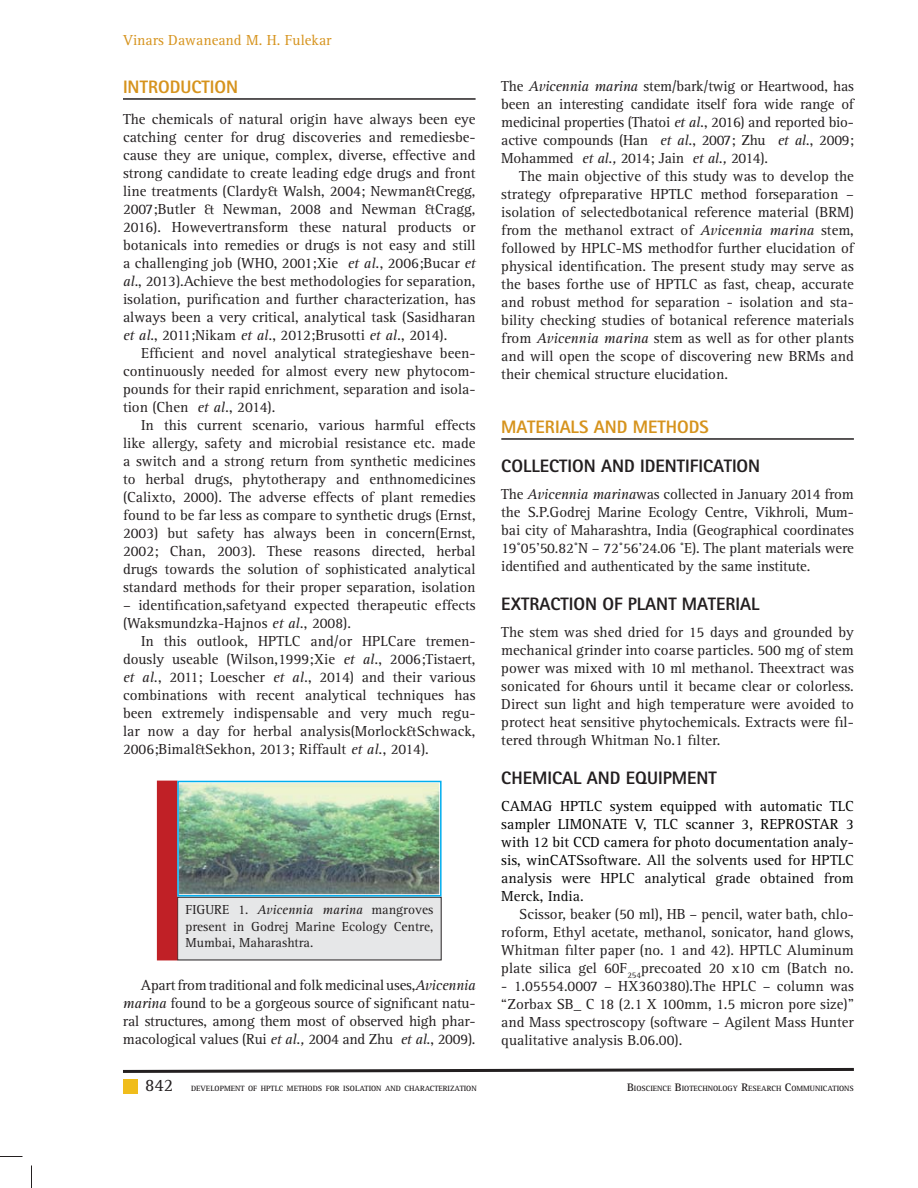
<style>
.page{position:relative;width:918px;height:1188px;background:#fff}
.page>*{position:absolute;margin:0;border:0;box-sizing:border-box;transform-origin:0 0}
.t1{font:800 18px "Rotis Sans Serif Std";color:#231f20}
.t2{font:800 18px "Rotis Sans Serif Std";color:#d6931d}
.t3{font:18px "Rotis Serif Std";color:#231f20}
.t4{font:15px/18px "Rotis Serif Std";color:#231f20;text-align:justify}
.t5{font:15px/18px "Rotis Serif Std";color:#000;text-align:justify}
.t6{font:15px "Rotis Serif Std";color:#d6931d}
.t7{font:13.5px/16.5px "Rotis Serif Std";color:#231f20;text-align:justify}
.t8{font:700 7.8px "Rotis Serif Std";color:#231f20}
.s1{font-style:italic}
.s2{color:#090909}
.s3{font-size:11.25px}
</style>
<div class="page">
<svg style="left:123px;top:1067px;width:731px;height:6px"></svg>
<div style="left:123px;top:1079px;width:15px;height:15px;background:#f0bd1b"></div>
<hr style="left:123px;top:98px;width:353px;height:2px;background:#231f20">
<hr style="left:501px;top:438px;width:353px;height:2px;background:#231f20">
<div style="left:178px;top:897px;width:263px;height:63px;background:#e6e7e8"></div>
<div style="left:177px;top:897px;width:265px;height:63px;border:1px solid #231f20"></div>
<div style="left:157px;top:781px;width:20px;height:179px;background:#c02026"></div>
<img style="left:180px;top:784px;width:259px;height:110px">
<div style="left:177px;top:781px;width:265px;height:116px;border:2px solid #00aeef"></div>
<svg style="left:0;top:1156px;width:22px;height:1px"></svg>
<svg style="left:31px;top:1166px;width:1px;height:22px"></svg>
<p class="t6" style="left:123px;top:34px;width:210px">Vinars Dawaneand M. H. Fulekar</p>
<p class="t2" style="left:123px;top:80px;width:117px">INTRODUCTION</p>
<p class="t4" style="left:123px;top:112px;width:354px">The chemicals of natural origin have always been eye catching center for drug discoveries and remediesbe&shy;cause they are unique, complex, diverse, effective and strong candidate to create leading edge drugs and front line treatments (Clardy&amp; Walsh, 2004; Newman&amp;Cregg, 2007;Butler &amp; Newman, 2008 and Newman &amp;Cragg, 2016). Howevertransform these natural products or botanicals into remedies or drugs is not easy and still a challenging job (WHO, 2001;Xie <span class="s1">et al.</span>, 2006;Bucar <span class="s1">et al</span>., 2013).Achieve the best methodologies for separation, isolation, purification and further characterization, has always been a very critical, analytical task (Sasidharan <span class="s1">et al</span>., 2011;Nikam <span class="s1">et al.</span>, 2012;Brusotti <span class="s1">et al.</span>, 2014).</p>
<p class="t4" style="left:123px;top:346px;width:354px;text-indent:18px">Efficient and novel analytical strategieshave been&shy;continuously needed for almost every new phytocom&shy;pounds for their rapid enrichment, separation and isola&shy;tion (Chen <span class="s1">et al.</span>, 2014).</p>
<p class="t4" style="left:123px;top:418px;width:354px;text-indent:18px">In this current scenario, various harmful effects like allergy, safety and microbial resistance etc. made a switch and a strong return from synthetic medicines to herbal drugs, phytotherapy and enthnomedicines (Calixto, 2000). The adverse effects of plant remedies found to be far less as compare to synthetic drugs (Ernst, 2003) but safety has always been in concern(Ernst, 2002; Chan, 2003). These reasons directed, herbal drugs towards the solution of sophisticated analytical standard methods for their proper separation, isolation</p>
<p class="t4" style="left:123px;top:598px;width:354px">– identification,safetyand expected therapeutic effects (Waksmundzka-Hajnos <span class="s1">et al.</span>, 2008).</p>
<p class="t4" style="left:123px;top:634px;width:354px;text-indent:18px">In this outlook, HPTLC and/or HPLCare tremen&shy;dously useable (Wilson,1999;Xie <span class="s1">et al.</span>, 2006;Tistaert, <span class="s1">et al.</span>, 2011; Loescher <span class="s1">et al.</span>, 2014) and their various combinations with recent analytical techniques has been extremely indispensable and very much regu&shy;lar now a day for herbal analysis(Morlock&amp;Schwack, 2006;Bimal&amp;Sekhon, 2013; Riffault <span class="s1">et al.</span>, 2014).</p>
<p class="t7" style="left:186px;top:903px;width:249px">FIGURE 1. <span class="s1">Avicennia marina</span> mangroves present in Godrej Marine Ecology Centre, Mumbai, Maharashtra.</p>
<p class="t4" style="left:123px;top:977px;width:354px;text-indent:18px">Apart from traditional and folk medicinal uses,<span class="s1">Avicennia marina</span> found to be a gorgeous source of significant natu&shy;ral structures, among them most of observed high phar&shy;macological values (Rui <span class="s1">et al.,</span> 2004 and Zhu <span class="s1">et al.</span>, 2009).</p>
<p class="t4" style="left:501px;top:78px;width:354px">The <span class="s1">Avicennia marina</span> stem/bark/twig or Heartwood, has been an interesting candidate itself fora wide range of medicinal properties (Thatoi <span class="s1">et al.</span>, 2016) and reported bio&shy;active compounds (Han <span class="s1">et al.</span>, 2007; Zhu <span class="s1">et al.</span>, 2009; Mohammed <span class="s1">et al.,</span> 2014; Jain <span class="s1">et al.,</span> 2014).</p>
<p class="t4" style="left:501px;top:168px;width:354px;text-indent:18px">The main objective of this study was to develop the strategy ofpreparative HPTLC method forseparation – isolation of selectedbotanical reference material (BRM) from the methanol extract of <span class="s1">Avicennia marina</span> stem, followed by HPLC-MS methodfor further elucidation of physical identification. The present study may serve as the bases forthe use of HPTLC as fast, cheap, accurate and robust method for separation - isolation and sta&shy;bility checking studies of botanical reference materials from <span class="s1">Avicennia marina</span> stem as well as for other plants and will open the scope of discovering new BRMs and their chemical structure elucidation.</p>
<p class="t2" style="left:501px;top:420px;width:209px">MATERIALS AND METHODS</p>
<p class="t1" style="left:501px;top:459px;width:261px">COLLECTION AND IDENTIFICATION</p>
<p class="t4" style="left:501px;top:486px;width:354px">The <span class="s1">Avicennia marina</span>was collected in January 2014 from the S.P.Godrej Marine Ecology Centre, Vikhroli, Mum&shy;bai city of Maharashtra, India (Geographical coordinates 19˚05’50.82˚N – 72˚56’24.06 ˚E). The plant materials were identified and authenticated by the same institute.</p>
<p class="t1" style="left:501px;top:597px;width:260px">EXTRACTION OF PLANT MATERIAL</p>
<p class="t4" style="left:501px;top:624px;width:354px">The stem was shed dried for 15 days and grounded by mechanical grinder into coarse particles. 500 mg of stem power was mixed with 10 ml methanol. Theextract was sonicated for 6hours until it became clear or colorless.<br>Direct sun light and high temperature were avoided to protect heat sensitive phytochemicals. Extracts were fil&shy;tered through Whitman No.1 filter.</p>
<p class="t1" style="left:501px;top:771px;width:217px">CHEMICAL AND EQUIPMENT</p>
<p class="t5" style="left:501px;top:798px;width:354px">CAMAG HPTLC system equipped with automatic TLC sampler LIMONATE V, TLC scanner 3, REPROSTAR 3 with 12 bit CCD camera for photo documentation analy&shy;sis, winCATSsoftware. <span class="s2">All the solvents used for HPTLC analysis were HPLC analytical grade obtained from Merck, India.</span></p>
<p class="t4" style="left:501px;top:906px;width:354px;text-indent:18px">Scissor, beaker (50 ml), HB – pencil, water bath, chlo&shy;roform, Ethyl acetate, methanol, sonicator, hand glows, Whitman filter paper (no. 1 and 42). HPTLC Aluminum plate silica gel 60F<sub>254</sub>precoated 20 x10 cm (Batch no.</p>
<p class="t4" style="left:501px;top:978px;width:354px">- 1.05554.0007 – HX360380).The HPLC – column was “Zorbax SB_ C 18 (2.1 X 100mm, 1.5 micron pore size)” and Mass spectroscopy (software – Agilent Mass Hunter qualitative analysis B.06.00).</p>
<p class="t3" style="left:145px;top:1078px;width:30px">842</p>
<p class="t8" style="left:191px;top:1085px;width:287px">DEVELOPMENT OF HPTLC METHODS FOR ISOLATION AND CHARACTERIZATION</p>
<p class="t8" style="left:627px;top:1085px;width:228px"><span class="s3">B</span>IOSCIENCE <span class="s3">B</span>IOTECHNOLOGY <span class="s3">R</span>ESEARCH <span class="s3">C</span>OMMUNICATIONS</p>
</div>
